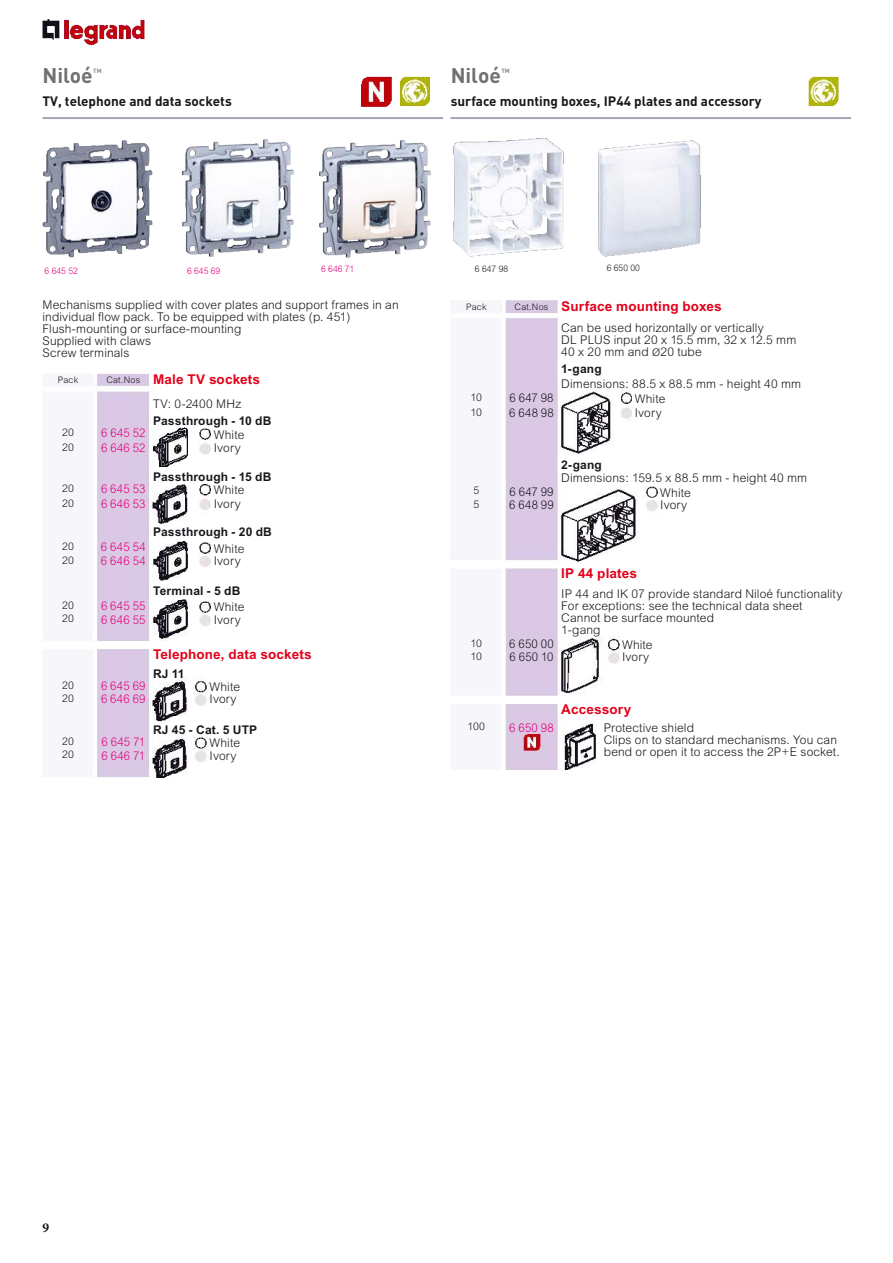
<style>
.page{position:relative;width:893px;height:1263px;background:#fff}
.page>*{position:absolute;margin:0;border:0;box-sizing:border-box;transform-origin:0 0}
.t1{font:700 21px "DIN";color:#707172}
.t2{font:700 13.5px "Arial";letter-spacing:.01em;color:#e2001a}
.t3{font:700 13.5px "DIN";color:#1a171c}
.t4{font:700 13.5px "Minion Pro";color:#1a171c}
.t5{font:300 12px/12px "Arial";letter-spacing:.01em;color:#1a171c}
.t6{font:700 12px "Arial";letter-spacing:.015em;color:#1a171c}
.t7{font:300 12px "Arial";letter-spacing:.015em;color:#e2007a;scale:.95 1}
.t8{font:300 12px "Arial";letter-spacing:.01em;color:#1a171c;scale:.95 1}
.t9{font:300 10.5px "Arial";letter-spacing:.02em;color:#1a171c}
.t10{font:300 9px "Arial";color:#e2007a;scale:.95 1}
.t11{font:300 9px "Arial";letter-spacing:.01em;color:#1a171c;scale:.95 1}
.t12{font:300 9px "Arial";letter-spacing:.01em;color:#1a171c}
.t13{font:700 6.15px "DIN";color:#87888a}
.s1{font-weight:300;font-size:9px;color:#1a171c}
.s2{font-family:"Legrand 2007";font-weight:400}
</style>
<div class="page">
<img style="left:42px;top:19px;width:808px;height:758px">
<img style="left:153px;top:428px;width:35px;height:38px">
<h1 class="t1" style="left:43px;top:62px;width:52px">Niloé</h1>
<p class="t13" style="left:93px;top:66px;width:10px">TM</p>
<p class="t3" style="left:43px;top:92px;width:191px">TV, telephone and data sockets</p>
<h1 class="t1" style="left:451px;top:62px;width:52px">Niloé</h1>
<p class="t13" style="left:501px;top:66px;width:10px">TM</p>
<p class="t3" style="left:451px;top:92px;width:312px">surface mounting boxes, IP44 plates and accessory</p>
<p class="t10" style="left:45px;top:266px;width:37px">6 645 52</p>
<p class="t10" style="left:321px;top:264px;width:37px">6 646 71</p>
<p class="t10" style="left:187px;top:266px;width:37px">6 645 69</p>
<p class="t5" style="left:43px;top:299px;width:358px">Mechanisms supplied with cover plates and support frames in an individual flow pack. To be equipped with plates (p. 451)<br>Flush-mounting or surface-mounting<br>Supplied with claws<br>Screw terminals</p>
<p class="t12" style="left:58px;top:375px;width:22px">Pack</p>
<p class="t2" style="left:106px;top:371px;width:155px"><span class="s1">Cat.Nos</span> Male TV sockets</p>
<p class="t5" style="left:153px;top:398px;width:90px">TV: 0-2400 MHz</p>
<p class="t6" style="left:153px;top:414px;width:120px">Passthrough - 10 dB</p>
<p class="t9" style="left:62px;top:427px;width:13px">20</p>
<p class="t7" style="left:101px;top:426px;width:48px">6 645 52</p>
<p class="t5" style="left:214px;top:428px;width:32px">White</p>
<p class="t9" style="left:62px;top:441px;width:13px">20</p>
<p class="t7" style="left:101px;top:441px;width:48px">6 646 52</p>
<p class="t5" style="left:214px;top:442px;width:28px">Ivory</p>
<p class="t6" style="left:153px;top:469px;width:120px">Passthrough - 15 dB</p>
<p class="t9" style="left:62px;top:482px;width:13px">20</p>
<p class="t7" style="left:101px;top:482px;width:48px">6 645 53</p>
<p class="t5" style="left:214px;top:484px;width:32px">White</p>
<p class="t9" style="left:62px;top:497px;width:13px">20</p>
<p class="t7" style="left:101px;top:497px;width:48px">6 646 53</p>
<p class="t5" style="left:214px;top:498px;width:28px">Ivory</p>
<p class="t6" style="left:153px;top:525px;width:120px">Passthrough - 20 dB</p>
<p class="t9" style="left:62px;top:540px;width:13px">20</p>
<p class="t7" style="left:101px;top:540px;width:49px">6 645 54</p>
<p class="t5" style="left:214px;top:542px;width:32px">White</p>
<p class="t9" style="left:62px;top:554px;width:13px">20</p>
<p class="t7" style="left:101px;top:554px;width:49px">6 646 54</p>
<p class="t5" style="left:214px;top:554px;width:28px">Ivory</p>
<p class="t6" style="left:153px;top:584px;width:89px">Terminal - 5 dB</p>
<p class="t9" style="left:62px;top:599px;width:13px">20</p>
<p class="t7" style="left:101px;top:599px;width:48px">6 645 55</p>
<p class="t5" style="left:214px;top:601px;width:32px">White</p>
<p class="t9" style="left:62px;top:613px;width:13px">20</p>
<p class="t7" style="left:101px;top:613px;width:48px">6 646 55</p>
<p class="t5" style="left:214px;top:613px;width:28px">Ivory</p>
<p class="t2" style="left:153px;top:646px;width:160px">Telephone, data sockets</p>
<p class="t6" style="left:153px;top:666px;width:33px">RJ 11</p>
<p class="t9" style="left:62px;top:679px;width:13px">20</p>
<p class="t7" style="left:101px;top:679px;width:48px">6 645 69</p>
<p class="t5" style="left:210px;top:681px;width:32px">White</p>
<p class="t9" style="left:62px;top:692px;width:13px">20</p>
<p class="t7" style="left:101px;top:692px;width:48px">6 646 69</p>
<p class="t5" style="left:210px;top:693px;width:28px">Ivory</p>
<p class="t6" style="left:153px;top:723px;width:106px">RJ 45 - Cat. 5 UTP</p>
<p class="t9" style="left:62px;top:735px;width:13px">20</p>
<p class="t7" style="left:101px;top:735px;width:48px">6 645 71</p>
<p class="t5" style="left:210px;top:737px;width:32px">White</p>
<p class="t9" style="left:62px;top:749px;width:13px">20</p>
<p class="t7" style="left:101px;top:749px;width:48px">6 646 71</p>
<p class="t5" style="left:210px;top:749px;width:28px">Ivory</p>
<p class="t11" style="left:475px;top:264px;width:37px">6 647 98</p>
<p class="t11" style="left:607px;top:263px;width:37px">6 650 00</p>
<p class="t12" style="left:466px;top:302px;width:22px">Pack</p>
<p class="t2" style="left:515px;top:298px;width:208px"><span class="s1">Cat.Nos</span> Surface mounting boxes</p>
<p class="t5" style="left:561px;top:322px;width:237px">Can be used horizontally or vertically<br>DL PLUS input 20 x 15.5 mm, 32 x 12.5 mm<br>40 x 20 mm and <span class="s2">Ø</span>20 tube</p>
<p class="t6" style="left:561px;top:362px;width:42px">1-gang</p>
<p class="t5" style="left:561px;top:378px;width:241px">Dimensions: 88.5 x 88.5 mm - height 40 mm</p>
<p class="t9" style="left:470px;top:391px;width:13px">10</p>
<p class="t8" style="left:509px;top:391px;width:48px">6 647 98</p>
<p class="t5" style="left:635px;top:393px;width:32px">White</p>
<p class="t9" style="left:470px;top:406px;width:13px">10</p>
<p class="t8" style="left:509px;top:406px;width:48px">6 648 98</p>
<p class="t5" style="left:635px;top:406px;width:28px">Ivory</p>
<p class="t6" style="left:561px;top:457px;width:42px">2-gang</p>
<p class="t5" style="left:561px;top:472px;width:247px">Dimensions: 159.5 x 88.5 mm - height 40 mm</p>
<p class="t9" style="left:473px;top:485px;width:7px">5</p>
<p class="t8" style="left:509px;top:485px;width:48px">6 647 99</p>
<p class="t5" style="left:660px;top:486px;width:32px">White</p>
<p class="t9" style="left:473px;top:498px;width:7px">5</p>
<p class="t8" style="left:509px;top:498px;width:49px">6 648 99</p>
<p class="t5" style="left:660px;top:499px;width:28px">Ivory</p>
<p class="t2" style="left:561px;top:566px;width:77px">IP 44 plates</p>
<p class="t5" style="left:561px;top:588px;width:283px">IP 44 and IK 07 provide standard Niloé functionality<br>For exceptions: see the technical data sheet<br>Cannot be surface mounted<br>1-gang</p>
<p class="t9" style="left:470px;top:637px;width:13px">10</p>
<p class="t8" style="left:509px;top:637px;width:48px">6 650 00</p>
<p class="t5" style="left:622px;top:639px;width:32px">White</p>
<p class="t9" style="left:470px;top:650px;width:13px">10</p>
<p class="t8" style="left:510px;top:650px;width:48px">6 650 10</p>
<p class="t5" style="left:622px;top:651px;width:28px">Ivory</p>
<p class="t2" style="left:561px;top:701px;width:71px">Accessory</p>
<p class="t9" style="left:467px;top:721px;width:19px">100</p>
<p class="t7" style="left:509px;top:720px;width:48px">6 650 98</p>
<p class="t5" style="left:604px;top:721px;width:237px">Protective shield<br>Clips on to standard mechanisms. You can bend or open it to access the 2P+E socket.</p>
<p class="t4" style="left:43px;top:1218px;width:8px">9</p>
</div>
